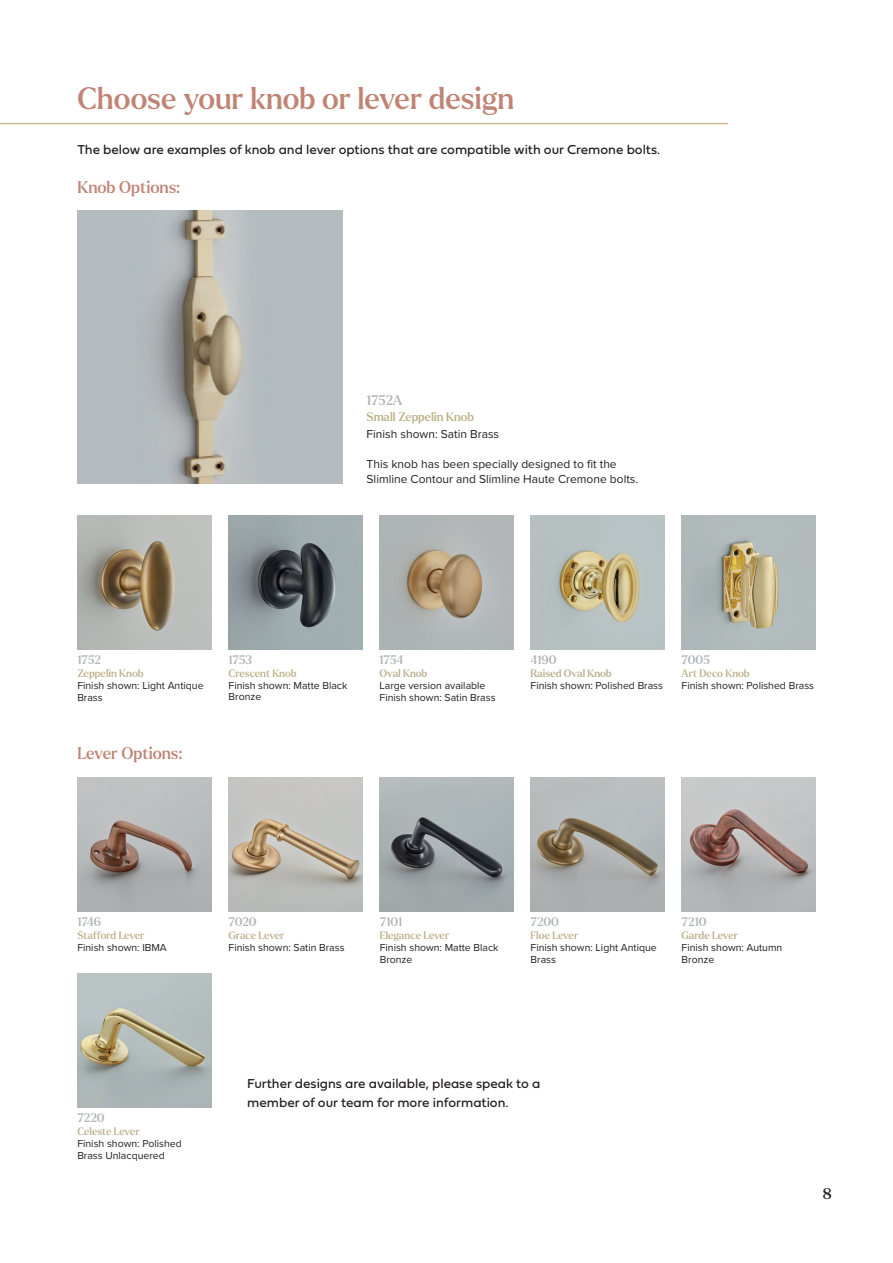
<style>
.page{position:relative;width:893px;height:1263px;background:#fff}
.page>*{position:absolute;margin:0;border:0;box-sizing:border-box;transform-origin:0 0}
.t1{font:500 30px "Larken";color:#c08474}
.t2{font:500 16.5px "Larken";color:#c08474}
.t3{font:500 15px "Larken";color:#231f20}
.t4{font:13.5px/19.5px "Fieldwork Geo Regular";color:#231f20}
.t5{font:500 13.5px "Larken";color:#aeb3b3}
.t6{font:12px/15px "Proxima Nova";color:#231f20}
.t7{font:500 12px "Larken";color:#aeb3b3}
.t8{font:500 12px "Larken";color:#baaf82}
.t9{font:10.5px/12px "Proxima Nova";color:#231f20}
.t10{font:500 10.5px "Larken";letter-spacing:-.005em;color:#bcb087}
.t11{font:500 10.5px "Larken";color:#b6ad8a}
.t12{font:500 10.5px "Larken";color:#bcb089}
.t13{font:500 10.5px "Larken";letter-spacing:-.005em;color:#bdac8a}
.t14{font:500 10.5px "Larken";letter-spacing:-.005em;color:#b8ad88}
</style>
<div class="page">
<hr style="left:0;top:123px;width:728px;height:1px;background:#ccbc8d">
<img style="left:77px;top:211px;width:266px;height:272px">
<img style="left:380px;top:515px;width:134px;height:134px">
<img style="left:380px;top:777px;width:134px;height:134px">
<img style="left:531px;top:515px;width:134px;height:134px">
<img style="left:531px;top:777px;width:134px;height:134px">
<img style="left:77px;top:515px;width:134px;height:134px">
<img style="left:77px;top:777px;width:134px;height:134px">
<img style="left:229px;top:515px;width:134px;height:134px">
<img style="left:229px;top:777px;width:134px;height:134px">
<img style="left:682px;top:515px;width:134px;height:134px">
<img style="left:682px;top:777px;width:134px;height:134px">
<img style="left:77px;top:973px;width:134px;height:134px">
<h1 class="t1" style="left:78px;top:79px;width:438px">Choose your knob or lever design</h1>
<p class="t4" style="left:78px;top:139px;width:584px">The below are examples of knob and lever options that are compatible with our Cremone bolts.</p>
<h2 class="t2" style="left:78px;top:176px;width:104px">Knob Options:</h2>
<p class="t5" style="left:367px;top:391px;width:37px">1752A</p>
<p class="t8" style="left:367px;top:409px;width:109px">Small Zeppelin Knob</p>
<p class="t6" style="left:367px;top:425px;width:134px">Finish shown: Satin Brass</p>
<p class="t6" style="left:367px;top:455px;width:273px">This knob has been specially designed to fit the<br>Slimline Contour and Slimline Haute Cremone bolts.</p>
<p class="t7" style="left:77px;top:651px;width:25px">1752</p>
<p class="t10" style="left:77px;top:666px;width:68px">Zeppelin Knob</p>
<p class="t9" style="left:77px;top:679px;width:128px">Finish shown: Light Antique<br>Brass</p>
<h2 class="t2" style="left:77px;top:743px;width:107px">Lever Options:</h2>
<p class="t7" style="left:229px;top:651px;width:25px">1753</p>
<p class="t10" style="left:229px;top:666px;width:69px">Crescent Knob</p>
<p class="t9" style="left:229px;top:680px;width:120px;line-height:10.5px">Finish shown: Matte Black<br>Bronze</p>
<p class="t7" style="left:380px;top:651px;width:25px">1754</p>
<p class="t14" style="left:380px;top:666px;width:49px">Oval Knob</p>
<p class="t9" style="left:380px;top:679px;width:117px">Large version available<br>Finish shown: Satin Brass</p>
<p class="t7" style="left:531px;top:651px;width:27px">4190</p>
<p class="t11" style="left:531px;top:666px;width:83px">Raised Oval Knob</p>
<p class="t9" style="left:531px;top:679px;width:134px">Finish shown: Polished Brass</p>
<p class="t7" style="left:682px;top:651px;width:30px">7005</p>
<p class="t10" style="left:682px;top:666px;width:70px">Art Deco Knob</p>
<p class="t9" style="left:682px;top:679px;width:134px">Finish shown: Polished Brass</p>
<p class="t7" style="left:77px;top:913px;width:25px">1746</p>
<p class="t10" style="left:77px;top:928px;width:69px">Stafford Lever</p>
<p class="t9" style="left:77px;top:941px;width:91px">Finish shown: IBMA</p>
<p class="t7" style="left:77px;top:1109px;width:29px">7220</p>
<p class="t12" style="left:77px;top:1124px;width:64px">Celeste Lever</p>
<p class="t9" style="left:77px;top:1137px;width:106px">Finish shown: Polished<br>Brass Unlacquered</p>
<p class="t7" style="left:229px;top:913px;width:29px">7020</p>
<p class="t10" style="left:229px;top:928px;width:57px">Grace Lever</p>
<p class="t9" style="left:229px;top:941px;width:117px">Finish shown: Satin Brass</p>
<p class="t7" style="left:380px;top:913px;width:24px">7101</p>
<p class="t10" style="left:380px;top:928px;width:71px">Elegance Lever</p>
<p class="t9" style="left:380px;top:941px;width:120px">Finish shown: Matte Black<br>Bronze</p>
<p class="t7" style="left:531px;top:913px;width:30px">7200</p>
<p class="t10" style="left:531px;top:928px;width:49px">Floe Lever</p>
<p class="t9" style="left:531px;top:941px;width:128px">Finish shown: Light Antique<br>Brass</p>
<p class="t7" style="left:682px;top:913px;width:26px">7210</p>
<p class="t13" style="left:682px;top:928px;width:58px">Garde Lever</p>
<p class="t9" style="left:682px;top:941px;width:102px">Finish shown: Autumn<br>Bronze</p>
<p class="t4" style="left:247px;top:1073px;width:295px">Further designs are available, please speak to a member of our team for more information.</p>
<h3 class="t3" style="left:823px;top:1184px;width:10px">8</h3>
</div>
